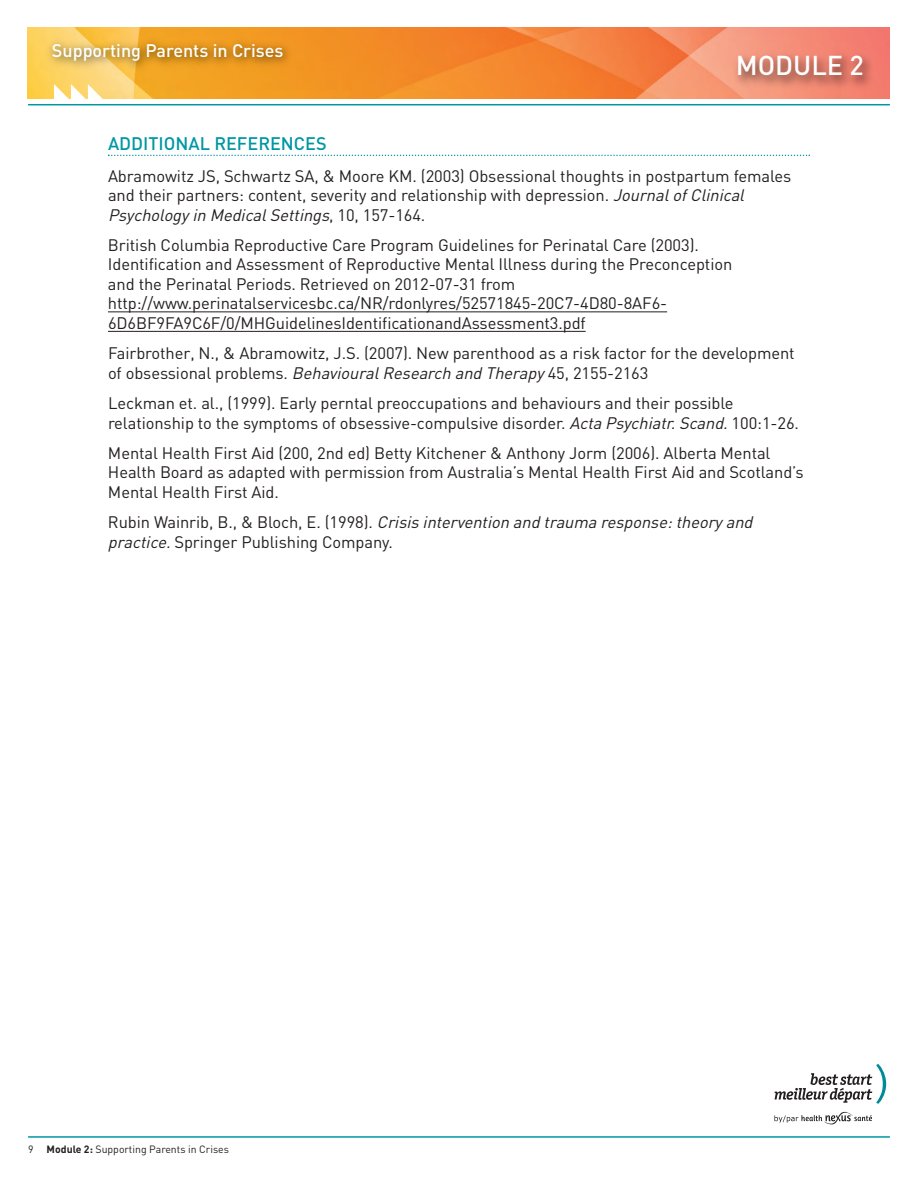
<style>
.page{position:relative;width:918px;height:1188px;background:#fff}
.page>*{position:absolute;margin:0;border:0;box-sizing:border-box;transform-origin:0 0}
.t1{font:500 27px "DIN";color:#fff}
.t2{font:500 18px "DIN";color:#fff}
.t3{font:500 18px "DIN";color:#0097a4}
.t4{font:16.5px/19.5px "DIN";letter-spacing:-.005em;color:#231f20}
.t5{font:10.5px "DIN";color:#231f20}
.s1{font-style:italic}
.s2{font-weight:700}
</style>
<div class="page">
<svg style="left:108px;top:155px;width:702px;height:1px"></svg>
<hr style="left:108px;top:311px;width:559px;height:1px;background:#231f20">
<hr style="left:108px;top:331px;width:478px;height:1px;background:#231f20">
<hr style="left:28px;top:1136px;width:862px;height:2px;background:#0097a4">
<svg style="left:775px;top:1064px;width:111px;height:40px"></svg>
<svg style="left:774px;top:1111px;width:98px;height:13px"></svg>
<img style="left:27px;top:27px;width:863px;height:71px">
<img style="left:692px;top:43px;width:198px;height:56px">
<img style="left:40px;top:30px;width:582px;height:60px">
<svg style="left:54px;top:84px;width:60px;height:22px"></svg>
<hr style="left:28px;top:104px;width:862px;height:1px;background:#0097a4">
<p class="t2" style="left:52px;top:40px;width:233px">Supporting Parents in Crises</p>
<h1 class="t1" style="left:736px;top:50px;width:130px">MODULE 2</h1>
<p class="t3" style="left:108px;top:133px;width:220px">ADDITIONAL REFERENCES</p>
<p class="t4" style="left:108px;top:166px;width:685px">Abramowitz JS, Schwartz SA, &amp; Moore KM. (2003) Obsessional thoughts in postpartum females and their partners: content, severity and relationship with depression. <span class="s1">JournalofClinical<br>Psychology in MedicalSettings</span>, 1 0 , 1 5 7 - 1 6 4 .</p>
<p class="t4" style="left:108px;top:235px;width:626px">British Columbia Reproductive Care Program Guidelines for Perinatal Care (2003).<br>Identification and Assessment of Reproductive Mental Illness during the Preconception and the Perinatal Periods. Retrieved on 2012-07-31 from http://www.perinatalservicesbc.ca/NR/rdonlyres/52571845-20C7-4D80-8AF6- 6D6BF9FA9C6F/0/MHGuidelinesIdentificationandAssessment3.pdf</p>
<p class="t4" style="left:108px;top:344px;width:688px">Fairbrother, N., &amp; Abramowitz, J.S. (2007). New parenthood as a risk factor for the development of obsessional problems. <span class="s1">BehaviouralResearch and Therapy</span> 45, 2155-2163</p>
<p class="t4" style="left:108px;top:394px;width:692px">Leckman et. al., (1999). Early perntal preoccupations and behaviours and their possible relationship to the symptoms of obsessive-compulsive disorder. <span class="s1">Acta Psychiatr.Scand.</span>100:1-26.</p>
<p class="t4" style="left:108px;top:443px;width:697px">Mental Health First Aid (200, 2nd ed) Betty Kitchener &amp; Anthony Jorm (2006). Alberta Mental<br>Health Board as adapted with permission from Australia’s Mental Health First Aid and Scotland’s<br>Mental Health First Aid.</p>
<p class="t4" style="left:108px;top:513px;width:650px">R u b i n Wa i n r i b , B . , &amp; B lo c h , E . ( 1 9 9 8 ) . <span class="s1">Crisis intervention and trauma response:theory and practice.</span>Springer Publishing Company.</p>
<p class="t5" style="left:28px;top:1144px;width:202px">9 <span class="s2">Module 2:</span> Supporting Parents in Crises</p>
</div>
